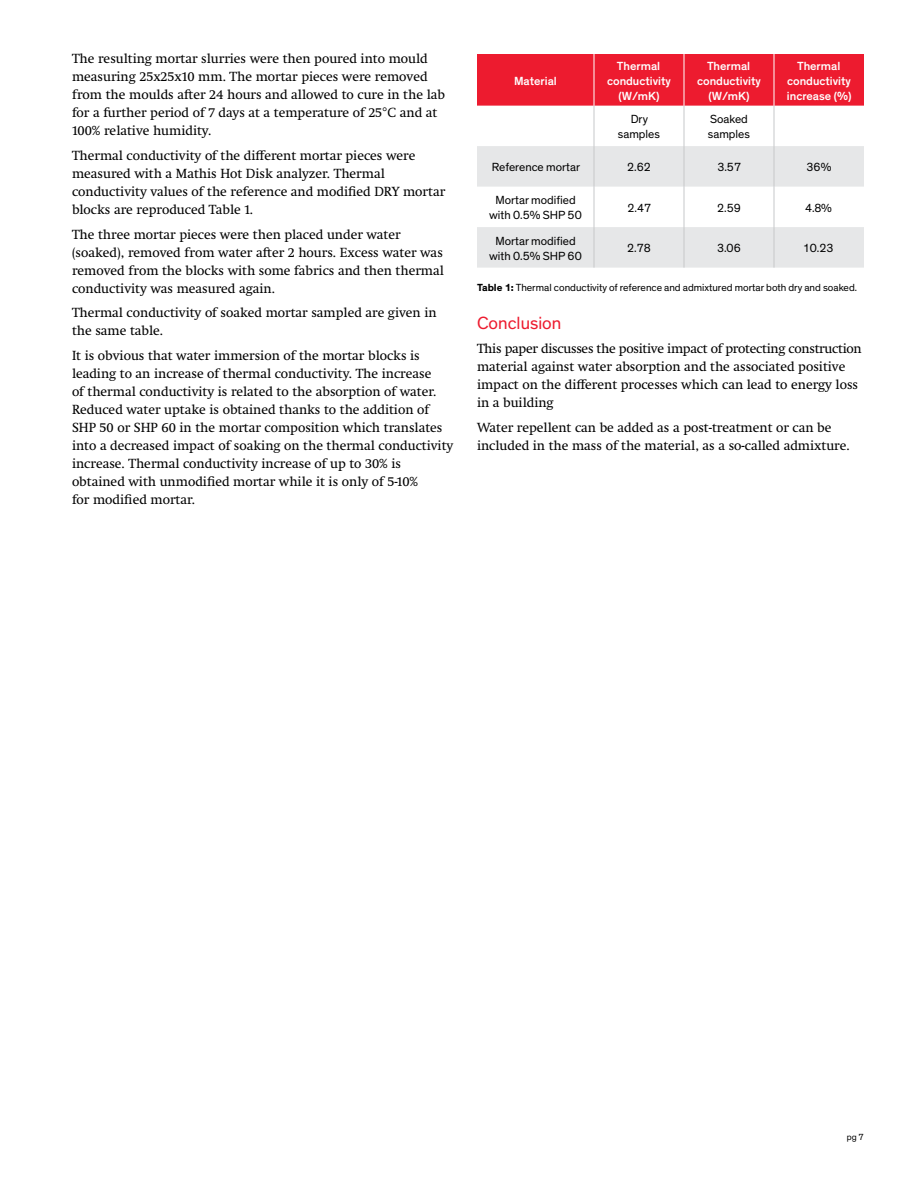
<style>
.page{position:relative;width:918px;height:1188px;background:#fff}
.page>*{position:absolute;margin:0;border:0;box-sizing:border-box;transform-origin:0 0}
.t1{font:18px "Dow Corporate";color:#ed1b2f}
.t2{font:13.5px/18px "Swift Neue LT Pro";color:#000}
.t3{font:12px/15px "Dow Corporate";color:#000;text-align:center}
.t4{font:500 12px/15px "Dow Corporate";color:#fff;text-align:center}
.t5{font:10.5px "Dow Corporate";color:#000}
.t6{font:9px "Dow Corporate";color:#000}
.s1{font-weight:700}
</style>
<div class="page">
<div style="left:477px;top:54px;width:387px;height:52px;background:#ed1b2f"></div>
<svg style="left:477px;top:146px;width:387px;height:122px;fill:#e6e7e8"></svg>
<hr style="left:594px;top:106px;width:1px;height:40px;background:#c7c8ca">
<hr style="left:684px;top:106px;width:1px;height:40px;background:#c7c8ca">
<hr style="left:774px;top:106px;width:1px;height:40px;background:#c7c8ca">
<hr style="left:594px;top:146px;width:1px;height:41px;background:#c7c8ca">
<hr style="left:684px;top:146px;width:1px;height:41px;background:#c7c8ca">
<hr style="left:774px;top:146px;width:1px;height:41px;background:#c7c8ca">
<hr style="left:594px;top:187px;width:1px;height:40px;background:#c7c8ca">
<hr style="left:684px;top:187px;width:1px;height:40px;background:#c7c8ca">
<hr style="left:774px;top:187px;width:1px;height:40px;background:#c7c8ca">
<hr style="left:594px;top:227px;width:1px;height:41px;background:#c7c8ca">
<hr style="left:684px;top:227px;width:1px;height:41px;background:#c7c8ca">
<hr style="left:774px;top:227px;width:1px;height:41px;background:#c7c8ca">
<hr style="left:594px;top:54px;width:1px;height:52px;background:#fff">
<hr style="left:684px;top:54px;width:1px;height:52px;background:#fff">
<hr style="left:774px;top:54px;width:1px;height:52px;background:#fff">
<p class="t2" style="left:72px;top:50px;width:375px">The resulting mortar slurries were then poured into mould measuring 25x25x10 mm. The mortar pieces were removed from the moulds after 24 hours and allowed to cure in the lab for a further period of 7 days at a temperature of 25°C and at 100% relative humidity.</p>
<p class="t2" style="left:72px;top:146px;width:375px">Thermal conductivity of the different mortar pieces were measured with a Mathis Hot Disk analyzer. Thermal conductivity values of the reference and modified DRY mortar blocks are reproduced Table 1.</p>
<p class="t2" style="left:72px;top:225px;width:373px">The three mortar pieces were then placed under water (soaked), removed from water after 2 hours. Excess water was removed from the blocks with some fabrics and then thermal conductivity was measured again.</p>
<p class="t2" style="left:72px;top:304px;width:366px">Thermal conductivity of soaked mortar sampled are given in the same table.</p>
<p class="t2" style="left:72px;top:346px;width:383px">It is obvious that water immersion of the mortar blocks is leading to an increase of thermal conductivity. The increase<br>of thermal conductivity is related to the absorption of water.<br>Reduced water uptake is obtained thanks to the addition of SHP 50 or SHP 60 in the mortar composition which translates into a decreased impact of soaking on the thermal conductivity increase. Thermal conductivity increase of up to 30% is obtained with unmodified mortar while it is only of 5-10%<br>for modified mortar.</p>
<p class="t4" style="left:514px;top:73px;width:44px">Material</p>
<p class="t4" style="left:607px;top:58px;width:65px">Thermal conductivity (W/mK)</p>
<p class="t4" style="left:697px;top:58px;width:65px">Thermal conductivity (W/mK)</p>
<p class="t4" style="left:787px;top:58px;width:66px">Thermal conductivity increase (%)</p>
<p class="t3" style="left:618px;top:112px;width:44px">Dry samples</p>
<p class="t3" style="left:708px;top:112px;width:44px;text-align:left">Soaked samples</p>
<p class="t3" style="left:492px;top:160px;width:90px">Reference mortar</p>
<p class="t3" style="left:627px;top:160px;width:25px">2.62</p>
<p class="t3" style="left:717px;top:160px;width:25px">3.57</p>
<p class="t3" style="left:807px;top:160px;width:26px">36%</p>
<p class="t3" style="left:489px;top:193px;width:94px">Mortar modified with 0.5% SHP 50</p>
<p class="t3" style="left:627px;top:200px;width:25px">2.47</p>
<p class="t3" style="left:717px;top:200px;width:25px">2.59</p>
<p class="t3" style="left:805px;top:200px;width:28px">4.8%</p>
<p class="t3" style="left:489px;top:233px;width:94px">Mortar modified with 0.5% SHP 60</p>
<p class="t3" style="left:627px;top:241px;width:25px">2.78</p>
<p class="t3" style="left:717px;top:241px;width:25px">3.06</p>
<p class="t3" style="left:803px;top:241px;width:32px">10.23</p>
<p class="t5" style="left:477px;top:281px;width:382px"><span class="s1">Table 1:</span> Thermal conductivity of reference and admixtured mortar both dry and soaked.</p>
<h1 class="t1" style="left:477px;top:312px;width:86px">Conclusion</h1>
<p class="t2" style="left:477px;top:340px;width:386px">This paper discusses the positive impact of protecting construction material against water absorption and the associated positive impact on the different processes which can lead to energy loss in a building</p>
<p class="t2" style="left:477px;top:419px;width:374px">Water repellent can be added as a post-treatment or can be included in the mass of the material, as a so-called admixture.</p>
<p class="t6" style="left:847px;top:1132px;width:19px">pg 7</p>
</div>
